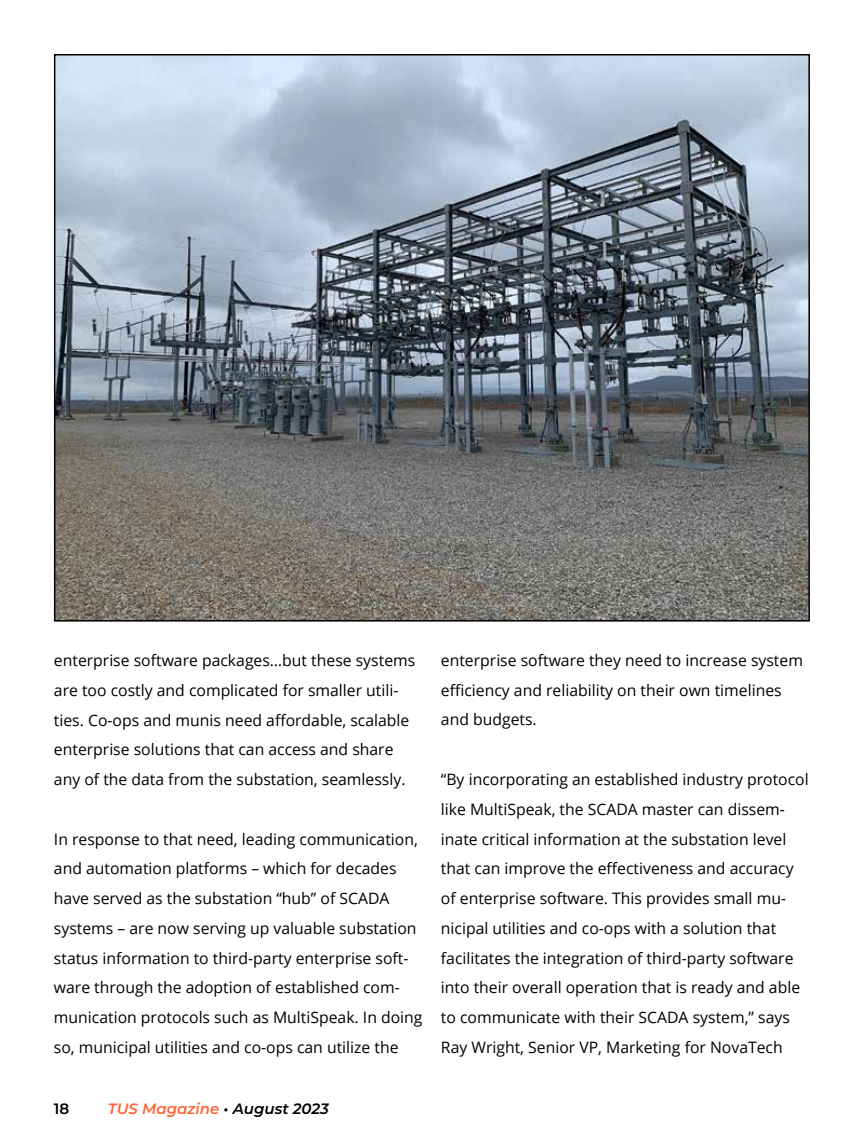
<style>
.page{position:relative;width:864px;height:1134px;background:#fff}
.page>*{position:absolute;margin:0;border:0;box-sizing:border-box;transform-origin:0 0}
.t1{font:15.75px/29.7px "Open Sans";color:#000}
.t2{font:italic 600 15px "Montserrat";color:#ff6534}
.t3{font:600 15px "Montserrat";color:#000}
.s1{color:#000}
</style>
<div class="page">
<img style="left:57px;top:57px;width:750px;height:562px">
<p class="t1" style="left:54px;top:645px;width:363px">enterprise software packages…but these systems are too costly and complicated for smaller utili&shy;ties. Co-ops and munis need affordable, scalable enterprise solutions that can access and share any of the data from the substation, seamlessly.</p>
<p class="t1" style="left:54px;top:824px;width:370px">In response to that need, leading communication, and automation platforms – which for decades have served as the substation “hub” of SCADA systems – are now serving up valuable substation status information to third-party enterprise soft&shy;ware through the adoption of established com&shy;munication protocols such as MultiSpeak. In doing so, municipal utilities and co-ops can utilize the</p>
<p class="t3" style="left:54px;top:1098px;width:17px">18</p>
<p class="t2" style="left:108px;top:1098px;width:223px">TUS Magazine <span class="s1">• August 2023</span></p>
<p class="t1" style="left:441px;top:645px;width:364px">enterprise software they need to increase system efficiency and reliability on their own timelines and budgets.</p>
<p class="t1" style="left:441px;top:764px;width:369px">“By incorporating an established industry protocol like MultiSpeak, the SCADA master can dissem&shy;inate critical information at the substation level that can improve the effectiveness and accuracy of enterprise software. This provides small mu&shy;nicipal utilities and co-ops with a solution that facilitates the integration of third-party software into their overall operation that is ready and able to communicate with their SCADA system,” says Ray Wright, Senior VP, Marketing for NovaTech</p>
</div>
